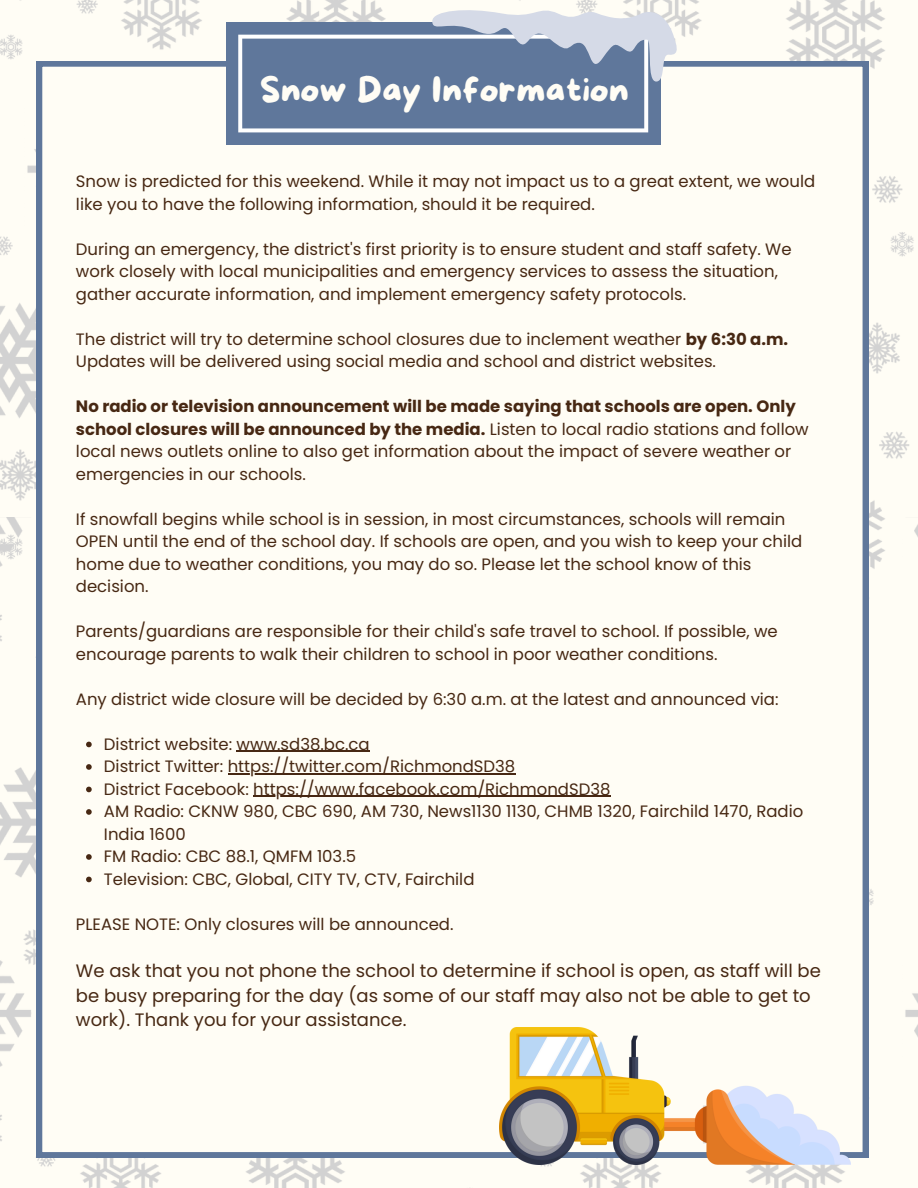
<style>
.page{position:relative;width:918px;height:1188px;background:#fff}
.page>*{position:absolute;margin:0;border:0;box-sizing:border-box;transform-origin:0 0}
.t1{font:36px "More Sugar";color:#fffdf5}
.t2{font:18px/24.8px "Poppins";color:#472813}
.t3{font:16.5px/22.5px "Poppins";color:#472813}
.s1{font-weight:700}
</style>
<div class="page">
<img style="left:0;top:0;width:915px;height:517px">
<img style="left:0;top:517px;width:918px;height:671px">
<div style="left:37px;top:61px;width:831px;height:1097px;background:#fffdf5"></div>
<div style="left:226px;top:22px;width:435px;height:123px;background:#5f779b"></div>
<svg style="left:238px;top:4px;width:444px;height:128px"></svg>
<svg style="left:86px;top:742px;width:6px;height:5px"></svg>
<hr style="left:237px;top:751px;width:133px;height:1px;background:#472813">
<svg style="left:86px;top:764px;width:6px;height:6px"></svg>
<hr style="left:228px;top:773px;width:287px;height:1px;background:#472813">
<svg style="left:86px;top:787px;width:6px;height:5px"></svg>
<hr style="left:253px;top:796px;width:358px;height:1px;background:#472813">
<svg style="left:86px;top:809px;width:6px;height:6px"></svg>
<svg style="left:86px;top:854px;width:6px;height:6px"></svg>
<svg style="left:86px;top:877px;width:6px;height:5px"></svg>
<img style="left:499px;top:1028px;width:351px;height:136px">
<p class="t1" style="left:260px;top:70px;width:371px">Snow Day Information</p>
<p class="t3" style="left:76px;top:170px;width:741px">Snow is predicted for this weekend. While it may not impact us to a great extent, we would like you to have the following information, should it be required.</p>
<p class="t3" style="left:76px;top:238px;width:717px">During an emergency, the district's first priority is to ensure student and staff safety. We work closely with local municipalities and emergency services to assess the situation, gather accurate information, and implement emergency safety protocols.</p>
<p class="t3" style="left:76px;top:328px;width:714px">The district will try to determine school closures due to inclement weather <span class="s1">by 6:30 a.m.<br></span>Updates will be delivered using social media and school and district websites.</p>
<p class="t3" style="left:76px;top:395px;width:734px"><span class="s1">No radio or television announcement will be made saying that schools are open. Only school closures will be announced by the media.</span> Listen to local radio stations and follow local news outlets online to also get information about the impact of severe weather or emergencies in our schools.</p>
<p class="t3" style="left:76px;top:508px;width:728px">If snowfall begins while school is in session, in most circumstances, schools will remain OPEN until the end of the school day. If schools are open, and you wish to keep your child home due to weather conditions, you may do so. Please let the school know of this decision.</p>
<p class="t3" style="left:76px;top:620px;width:703px">Parents/guardians are responsible for their child's safe travel to school. If possible, we encourage parents to walk their children to school in poor weather conditions.</p>
<p class="t3" style="left:76px;top:688px;width:704px">Any district wide closure will be decided by 6:30 a.m. at the latest and announced via:</p>
<p class="t3" style="left:104px;top:733px;width:267px">District website: www.sd38.bc.ca</p>
<p class="t3" style="left:104px;top:755px;width:413px">District Twitter: https://twitter.com/RichmondSD38</p>
<p class="t3" style="left:104px;top:778px;width:508px">District Facebook: https://www.facebook.com/RichmondSD38</p>
<p class="t3" style="left:104px;top:800px;width:701px">AM Radio: CKNW 980, CBC 690, AM 730, News1130 1130, CHMB 1320, Fairchild 1470, Radio</p>
<p class="t3" style="left:104px;top:823px;width:254px">India 1600<br>FM Radio: CBC 88.1, QMFM 103.5</p>
<p class="t3" style="left:104px;top:868px;width:372px">Television: CBC, Global, CITY TV, CTV, Fairchild</p>
<p class="t3" style="left:76px;top:913px;width:379px">PLEASE NOTE: Only closures will be announced.</p>
<p class="t2" style="left:76px;top:958px;width:747px">We ask that you not phone the school to determine if school is open, as staff will be be busy preparing for the day (as some of our staff may also not be able to get to work). Thank you for your assistance.</p>
</div>
